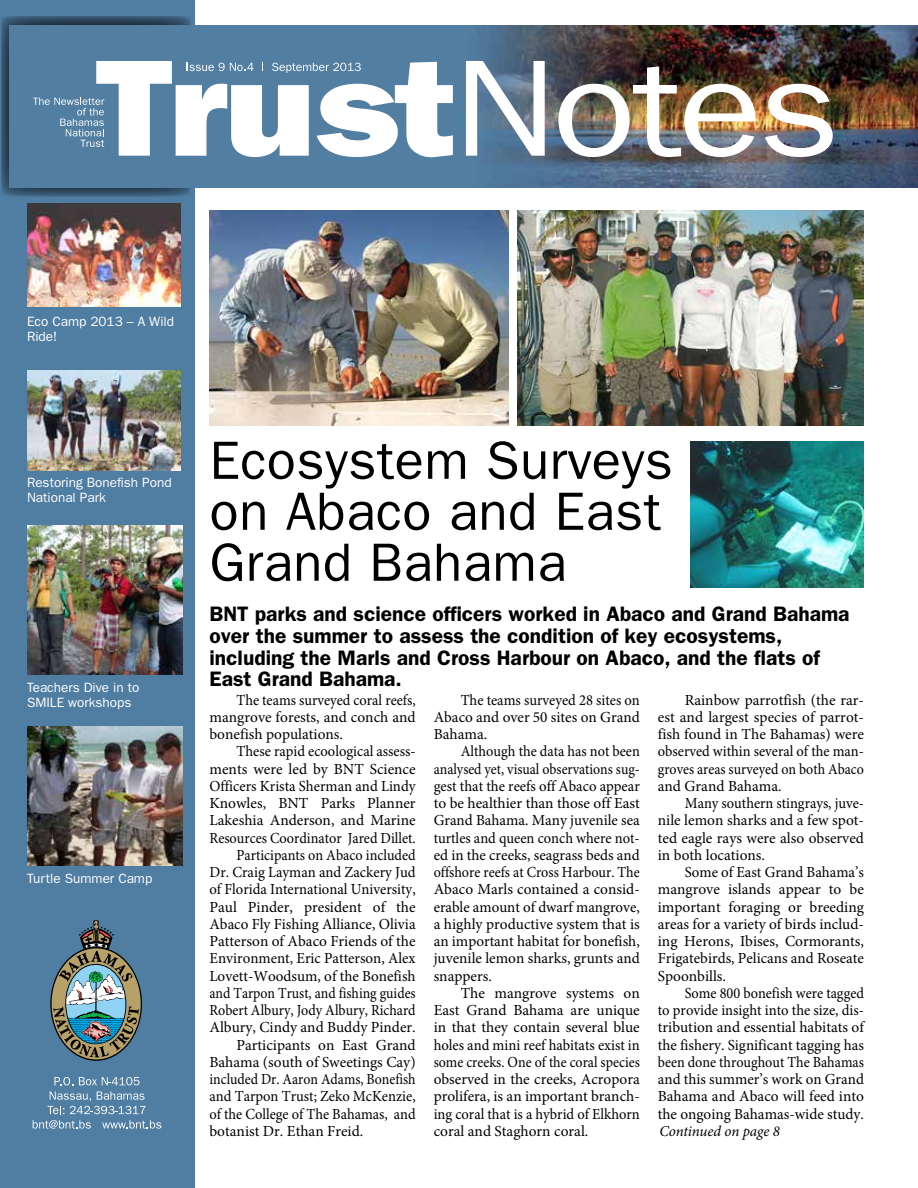
<style>
.page{position:relative;width:918px;height:1188px;background:#fff}
.page>*{position:absolute;margin:0;border:0;box-sizing:border-box;transform-origin:0 0}
.t1{font:54px/51px "Franklin Gothic";letter-spacing:.01em;color:#000}
.t2{font:600 21px/21.8px "Franklin Gothic";color:#000}
.t3{font:15.3px/17.2px "Minion Pro";color:#000;text-align:justify}
.t4{font:15.3px/17.2px "Minion Pro";color:#000;text-align:justify;scale:.93 1}
.t5{font:15.3px/17.2px "Minion Pro";color:#000;text-align:justify;scale:.95 1}
.t6{font:15.3px/17.2px "Minion Pro";color:#000;text-align:justify;scale:.94 1}
.t7{font:15.3px "Minion Pro";color:#000;scale:.9 1}
.t8{font:15.3px "Minion Pro";color:#000;scale:.96 1}
.t9{font:15.3px "Minion Pro";color:#000;scale:.91 1}
.t10{font:italic 15px "Minion Pro";letter-spacing:-.01em;color:#000}
.t11{font:13.5px/15px "Franklin Gothic";color:#fff}
</style>
<div class="page">
<div style="left:0;top:0;width:194px;height:1188px;background:#507da2"></div>
<svg style="left:1px;top:16px;width:190px;height:180px;background:#335169"></svg>
<img style="left:9px;top:26px;width:909px;height:161px">
<svg style="left:466px;top:61px;width:79px;height:95px"></svg>
<img style="left:558px;top:66px;width:198px;height:91px">
<img style="left:765px;top:84px;width:68px;height:73px">
<svg style="left:33px;top:61px;width:420px;height:97px"></svg>
<svg style="left:54px;top:1077px;width:19px;height:8px"></svg>
<svg style="left:79px;top:1077px;width:61px;height:8px"></svg>
<svg style="left:48px;top:1091px;width:98px;height:23px"></svg>
<svg style="left:33px;top:1120px;width:58px;height:9px"></svg>
<svg style="left:102px;top:1120px;width:59px;height:9px"></svg>
<img style="left:53px;top:920px;width:86px;height:137px">
<img style="left:210px;top:211px;width:299px;height:214px">
<img style="left:518px;top:211px;width:346px;height:214px">
<img style="left:27px;top:526px;width:155px;height:149px">
<img style="left:27px;top:203px;width:153px;height:103px">
<img style="left:27px;top:370px;width:153px;height:101px">
<img style="left:691px;top:441px;width:173px;height:146px">
<img style="left:27px;top:726px;width:155px;height:140px">
<p class="t11" style="left:27px;top:313px;width:149px">Eco Camp 2013 – A Wild<br>Ride!</p>
<p class="t11" style="left:27px;top:475px;width:146px">Restoring Bonefish Pond<br>National Park</p>
<p class="t11" style="left:27px;top:679px;width:114px">Teachers Dive in to<br>SMILE workshops</p>
<p class="t11" style="left:27px;top:870px;width:127px">Turtle Summer Camp</p>
<h1 class="t1" style="left:210px;top:434px;width:465px">Ecosystem Surveys on Abaco and East<br>Grand Bahama</h1>
<h2 class="t2" style="left:210px;top:603px;width:642px">BNT parks and science officers worked in Abaco and Grand Bahama over the summer to assess the condition of key ecosystems, including the Marls and Cross Harbour on Abaco, and the flats of East Grand Bahama.</h2>
<p class="t4" style="left:210px;top:691px;width:223px;text-indent:27px">The teams surveyed coral reefs, mangrove forests, and conch and bonefish populations.</p>
<p class="t5" style="left:237px;top:743px;width:190px">These rapid ecoological assess-</p>
<p class="t3" style="left:210px;top:760px;width:208px">ments were led by BNT Science</p>
<p class="t8" style="left:210px;top:776px;width:216px">Officers Krista Sherman and Lindy</p>
<p class="t3" style="left:210px;top:795px;width:208px">Knowles, BNT Parks Planner</p>
<p class="t3" style="left:210px;top:812px;width:208px">Lakeshia Anderson, and Marine</p>
<p class="t4" style="left:210px;top:829px;width:223px">Resources Coordinator Jared Dillet.</p>
<p class="t4" style="left:237px;top:846px;width:194px">Participants on Abaco included</p>
<p class="t8" style="left:210px;top:862px;width:216px">Dr. Craig Layman and Zackery Jud</p>
<p class="t5" style="left:210px;top:881px;width:219px">of Florida International University,</p>
<p class="t3" style="left:210px;top:898px;width:208px">Paul Pinder, president of the</p>
<p class="t3" style="left:210px;top:915px;width:208px">Abaco Fly Fishing Alliance, Olivia</p>
<p class="t3" style="left:210px;top:933px;width:208px">Patterson of Abaco Friends of the</p>
<p class="t3" style="left:210px;top:950px;width:208px">Environment, Eric Patterson, Alex</p>
<p class="t3" style="left:210px;top:967px;width:208px">Lovett-Woodsum, of the Bonefish</p>
<p class="t7" style="left:210px;top:983px;width:231px">and Tarpon Trust, and fishing guides</p>
<p class="t9" style="left:210px;top:1000px;width:228px">Robert Albury, Jody Albury, Richard</p>
<p class="t3" style="left:210px;top:1019px;width:208px">Albury, Cindy and Buddy Pinder.</p>
<p class="t3" style="left:237px;top:1036px;width:181px">Participants on East Grand</p>
<p class="t3" style="left:210px;top:1053px;width:208px">Bahama (south of Sweetings Cay)</p>
<p class="t7" style="left:210px;top:1069px;width:231px">included Dr. Aaron Adams, Bonefish</p>
<p class="t5" style="left:210px;top:1088px;width:219px">and Tarpon Trust; Zeko McKenzie,</p>
<p class="t6" style="left:210px;top:1105px;width:221px">of the College of The Bahamas, and</p>
<p class="t3" style="left:210px;top:1122px;width:155px">botanist Dr. Ethan Freid.</p>
<p class="t5" style="left:434px;top:691px;width:219px;text-indent:27px">The teams surveyed 28 sites on Abaco and over 50 sites on Grand Bahama.</p>
<p class="t4" style="left:434px;top:743px;width:223px;text-indent:27px">Although the data has not been analysed yet, visual observations sug&shy;gest that the reefs off Abaco appear to be healthier than those off East Grand Bahama. Many juvenile sea turtles and queen conch where not&shy;ed in the creeks, seagrass beds and offshore reefs at Cross Harbour. The Abaco Marls contained a consid&shy;erable amount of dwarf mangrove, a highly productive system that is an important habitat for bonefish, juvenile lemon sharks, grunts and snappers.</p>
<p class="t3" style="left:434px;top:984px;width:208px;text-indent:27px">The mangrove systems on East Grand Bahama are unique in that they contain several blue holes and mini reef habitats exist in some creeks. One of the coral species observed in the creeks, Acropora prolifera, is an important branch&shy;ing coral that is a hybrid of Elkhorn coral and Staghorn coral.</p>
<p class="t3" style="left:658px;top:691px;width:208px;text-indent:27px">Rainbow parrotfish (the rar&shy;est and largest species of parrot&shy;fish found in The Bahamas) were observed within several of the man&shy;groves areas surveyed on both Abaco and Grand Bahama.</p>
<p class="t6" style="left:658px;top:795px;width:221px;text-indent:27px">Many southern stingrays, juve&shy;nile lemon sharks and a few spot&shy;ted eagle rays were also observed in both locations.</p>
<p class="t3" style="left:658px;top:864px;width:208px;text-indent:27px">Some of East Grand Bahama’s mangrove islands appear to be important foraging or breeding areas for a variety of birds includ&shy;ing Herons, Ibises, Cormorants, Frigatebirds, Pelicans and Roseate Spoonbills.</p>
<p class="t4" style="left:658px;top:984px;width:223px;text-indent:27px">Some 800 bonefish were tagged to provide insight into the size, dis&shy;tribution and essential habitats of the fishery. Significant tagging has been done throughout The Bahamas and this summer’s work on Grand Bahama and Abaco will feed into the ongoing Bahamas-wide study.</p>
<p class="t10" style="left:659px;top:1121px;width:122px">Continued on page 8</p>
</div>
